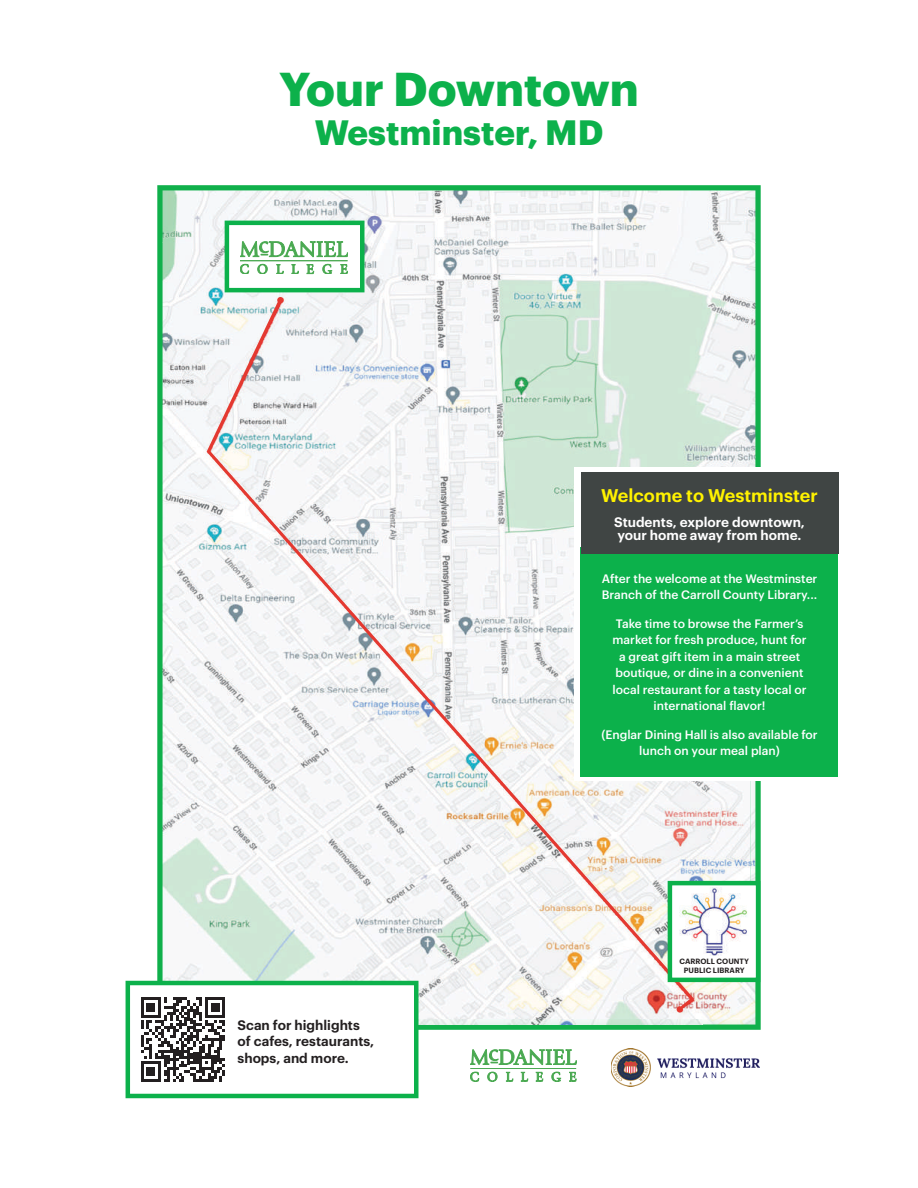
<style>
.page{position:relative;width:918px;height:1188px;background:#fff}
.page>*{position:absolute;margin:0;border:0;box-sizing:border-box;transform-origin:0 0}
.t1{font:700 46.5px "Graphik";color:#0cb14b}
.t2{font:700 34.5px "Graphik";color:#0cb14b}
.t3{font:600 18px "Graphik";color:#fff200}
.t4{font:600 13.5px/16.5px "Graphik";color:#231f20}
.t5{font:600 13.5px/13.5px "Graphik";color:#fff}
.t6{font:500 12px/16.5px "Graphik";color:#fff;text-align:center}
.t7{font:600 7.5px/9px "Graphik";color:#231f20;text-align:center}
</style>
<div class="page">
<svg style="left:157px;top:185px;width:604px;height:845px;background:#16b24f"></svg>
<img style="left:216px;top:243px;width:486px;height:776px">
<img style="left:163px;top:190px;width:592px;height:53px">
<img style="left:163px;top:242px;width:53px;height:739px">
<img style="left:702px;top:242px;width:53px;height:783px">
<img style="left:418px;top:1019px;width:284px;height:6px">
<div style="left:575px;top:468px;width:270px;height:313px;background:#fff"></div>
<div style="left:580px;top:547px;width:258px;height:229px;background:#0cb14b"></div>
<div style="left:581px;top:472px;width:257px;height:82px;background:#404544"></div>
<img style="left:611px;top:1048px;width:149px;height:38px">
<div style="left:227px;top:223px;width:135px;height:67px;background:#fff"></div>
<svg style="left:240px;top:264px;width:9px;height:10px"></svg>
<svg style="left:258px;top:264px;width:9px;height:10px"></svg>
<svg style="left:277px;top:264px;width:6px;height:10px"></svg>
<svg style="left:292px;top:264px;width:7px;height:10px"></svg>
<svg style="left:307px;top:264px;width:7px;height:10px"></svg>
<svg style="left:323px;top:264px;width:9px;height:10px"></svg>
<svg style="left:341px;top:264px;width:7px;height:10px"></svg>
<svg style="left:240px;top:241px;width:108px;height:16px"></svg>
<hr style="left:240px;top:260px;width:108px;height:1px;background:#4aa951">
<div style="left:225px;top:221px;width:139px;height:71px;border:4px solid #0cb14b"></div>
<svg style="left:470px;top:1072px;width:9px;height:10px"></svg>
<svg style="left:488px;top:1072px;width:9px;height:10px"></svg>
<svg style="left:506px;top:1072px;width:7px;height:9px"></svg>
<svg style="left:521px;top:1072px;width:7px;height:9px"></svg>
<svg style="left:536px;top:1072px;width:7px;height:9px"></svg>
<svg style="left:552px;top:1072px;width:9px;height:10px"></svg>
<svg style="left:569px;top:1072px;width:7px;height:10px"></svg>
<svg style="left:470px;top:1049px;width:107px;height:16px"></svg>
<hr style="left:470px;top:1068px;width:106px;height:1px;background:#4aa951">
<div style="left:126px;top:981px;width:292px;height:117px;background:#fff;border:4px solid #0cb14b"></div>
<svg style="left:141px;top:997px;width:84px;height:85px"></svg>
<svg style="left:205px;top:297px;width:492px;height:715px"></svg>
<svg style="left:677px;top:1006px;width:6px;height:6px"></svg>
<div style="left:277px;top:297px;width:7px;height:6px;background:#e43930;border-radius:50%"></div>
<div style="left:670px;top:883px;width:88px;height:97px;background:#fff"></div>
<img style="left:680px;top:887px;width:67px;height:69px">
<div style="left:668px;top:881px;width:92px;height:101px;border:4px solid #0cb14b"></div>
<h1 class="t1" style="left:279px;top:53px;width:361px">Your Downtown</h1>
<h2 class="t2" style="left:315px;top:106px;width:290px">Westminster, MD</h2>
<h3 class="t3" style="left:601px;top:482px;width:218px">Welcome to Westminster</h3>
<p class="t5" style="left:614px;top:514px;width:192px">Students, explore downtown, your home away from home.</p>
<p class="t6" style="left:602px;top:569px;width:217px;text-align:left">After the welcome at the Westminster<br>Branch of the Carroll County Library...</p>
<p class="t6" style="left:613px;top:614px;width:196px">Take time to browse the Farmer’s market for fresh produce, hunt for a great gift item in a main street boutique, or dine in a convenient local restaurant for a tasty local or international flavor!</p>
<p class="t6" style="left:601px;top:725px;width:218px">(Englar Dining Hall is also available for lunch on your meal plan)</p>
<p class="t4" style="left:238px;top:1015px;width:138px">Scan for highlights of cafes, restaurants, shops, and more.</p>
<p class="t7" style="left:680px;top:956px;width:71px">CARROLL COUNTY<br>PUBLIC LIBRARY</p>
</div>
